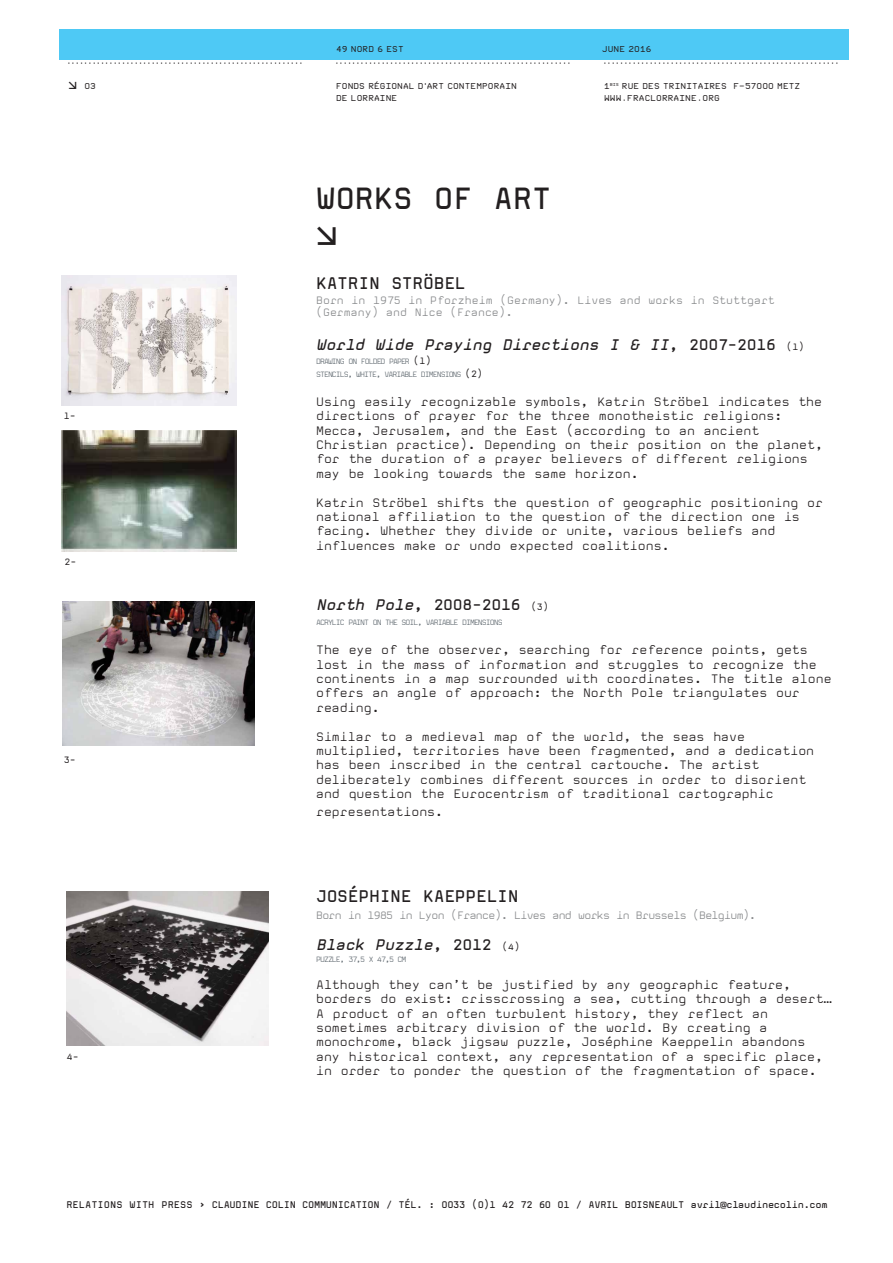
<style>
.page{position:relative;width:893px;height:1263px;background:#fff}
.page>*{position:absolute;margin:0;border:0;box-sizing:border-box;transform-origin:0 0}
.t1{font:700 30px "Mono";letter-spacing:-.02em;color:#231f20}
.t2{font:700 30px "FRAC";color:#231f20}
.t3{font:700 16.5px "Mono";letter-spacing:-.02em;color:#231f20}
.t4{font:italic 700 15px "Mono";letter-spacing:-.02em;color:#231f20}
.t5{font:700 15px "Mono";letter-spacing:-.02em;color:#231f20}
.t6{font:300 12px/14.4px "Mono";color:#231f20}
.t7{font:300 10.5px/12.6px "Mono";color:#888a8c}
.t8{font:300 10.5px "Mono";letter-spacing:-.065em;color:#888a8c}
.t9{font:700 9.45px "Mono";letter-spacing:-.035em;color:#231f20}
.t10{font:9px "Mono";color:#231f20}
.t11{font:700 7.5px/12px "FRAC";letter-spacing:.02em;color:#231f20}
.t12{font:300 7.5px/13px "Mono";letter-spacing:-.13em;color:#606970}
.s1{font-size:12px}
.s2{font-style:normal}
.s3{font-weight:400;font-style:normal;font-size:9px}
.s4{font-weight:400;font-size:9px;color:#231f20}
.s5{font-style:italic}
.s6{font-weight:400;font-size:9px}
</style>
<div class="page">
<div style="left:59px;top:30px;width:789px;height:30px;background:#4ec9f5"></div>
<img style="left:63px;top:602px;width:191px;height:143px">
<img style="left:62px;top:276px;width:175px;height:129px">
<img style="left:62px;top:430px;width:175px;height:121px">
<img style="left:66px;top:892px;width:202px;height:154px">
<p class="t11" style="left:66px;top:56px;width:239px">........................................................</p>
<p class="t11" style="left:68px;top:81px;width:29px"><span class="s1">d</span> 03</p>
<p class="t11" style="left:334px;top:44px;width:239px">49 NORD 6 EST ........................................................</p>
<p class="t11" style="left:336px;top:81px;width:182px">FONDS RÉGIONAL D’ART CONTEMPORAIN<br>DE LORRAINE</p>
<p class="t11" style="left:602px;top:44px;width:239px">JUNE 2016 ........................................................</p>
<p class="t11" style="left:604px;top:81px;width:198px">1<sup>BIS</sup> RUE DES TRINITAIRES F-57000 METZ<br>WWW.FRACLORRAINE.ORG</p>
<p class="t10" style="left:64px;top:412px;width:13px">1-</p>
<p class="t10" style="left:65px;top:558px;width:13px">2-</p>
<p class="t10" style="left:64px;top:756px;width:13px">3-</p>
<p class="t10" style="left:67px;top:1053px;width:13px">4-</p>
<h1 class="t1" style="left:316px;top:186px;width:237px">WORKS OF ART</h1>
<h1 class="t2" style="left:316px;top:217px;width:24px">d</h1>
<h2 class="t3" style="left:316px;top:276px;width:151px">KATRIN STRÖBEL</h2>
<p class="t7" style="left:316px;top:295px;width:460px">Born in 1975 in Pforzheim (Germany). Lives and works in Stuttgart (Germany) and Nice (France).</p>
<p class="t4" style="left:316px;top:339px;width:490px">World Wide Praying Directions I &amp; II<span class="s2">, 2007-2016</span> <span class="s3">(1)</span></p>
<p class="t12" style="left:316px;top:355px;width:168px">DRAWING ON FOLDED PAPER <span class="s4">(1)<br></span>STENCILS, WHITE, VARIABLE DIMENSIONS <span class="s4">(2)</span></p>
<p class="t6" style="left:316px;top:395px;width:508px">Using easily recognizable symbols, Katrin Ströbel indicates the directions of prayer for the three monotheistic religions:<br>Mecca, Jerusalem, and the East (according to an ancient Christian practice). Depending on their position on the planet, for the duration of a prayer believers of different religions may be looking towards the same horizon.</p>
<p class="t6" style="left:316px;top:496px;width:508px">Katrin Ströbel shifts the question of geographic positioning or national affiliation to the question of the direction one is facing. Whether they divide or unite, various beliefs and influences make or undo expected coalitions.</p>
<p class="t5" style="left:316px;top:598px;width:234px"><span class="s5">North Pole</span>, 2008-2016 <span class="s6">(3)</span></p>
<p class="t12" style="left:316px;top:617px;width:188px">ACRYLIC PAINT ON THE SOIL, VARIABLE DIMENSIONS</p>
<p class="t6" style="left:316px;top:644px;width:517px">The eye of the observer, searching for reference points, gets lost in the mass of information and struggles to recognize the continents in a map surrounded with coordinates. The title alone offers an angle of approach: the North Pole triangulates our reading.</p>
<p class="t6" style="left:316px;top:730px;width:500px">Similar to a medieval map of the world, the seas have multiplied, territories have been fragmented, and a dedication has been inscribed in the central cartouche. The artist deliberately combines different sources in order to disorient and question the Eurocentrism of traditional cartographic</p>
<p class="t6" style="left:316px;top:805px;width:129px">representations.</p>
<h2 class="t3" style="left:316px;top:890px;width:204px">JOSÉPHINE KAEPPELIN</h2>
<p class="t8" style="left:316px;top:911px;width:441px">Born in 1985 in Lyon (France). Lives and works in Brussels (Belgium).</p>
<p class="t4" style="left:316px;top:938px;width:205px">Black Puzzle<span class="s2">, 2012</span> <span class="s3">(4)</span></p>
<p class="t12" style="left:316px;top:953px;width:92px">PUZZLE, 37,5 X 47,5 CM</p>
<p class="t6" style="left:316px;top:978px;width:517px">Although they can’t be justified by any geographic feature, borders do exist: crisscrossing a sea, cutting through a desert… A product of an often turbulent history, they reflect an sometimes arbitrary division of the world. By creating a monochrome, black jigsaw puzzle, Joséphine Kaeppelin abandons any historical context, any representation of a specific place, in order to ponder the question of the fragmentation of space.</p>
<p class="t9" style="left:66px;top:1200px;width:763px">RELATIONS WITH PRESS &gt; CLAUDINE COLIN COMMUNICATION / TÉL. : 0033 (0)1 42 72 60 01 / AVRIL BOISNEAULT avril@claudinecolin.com</p>
</div>
